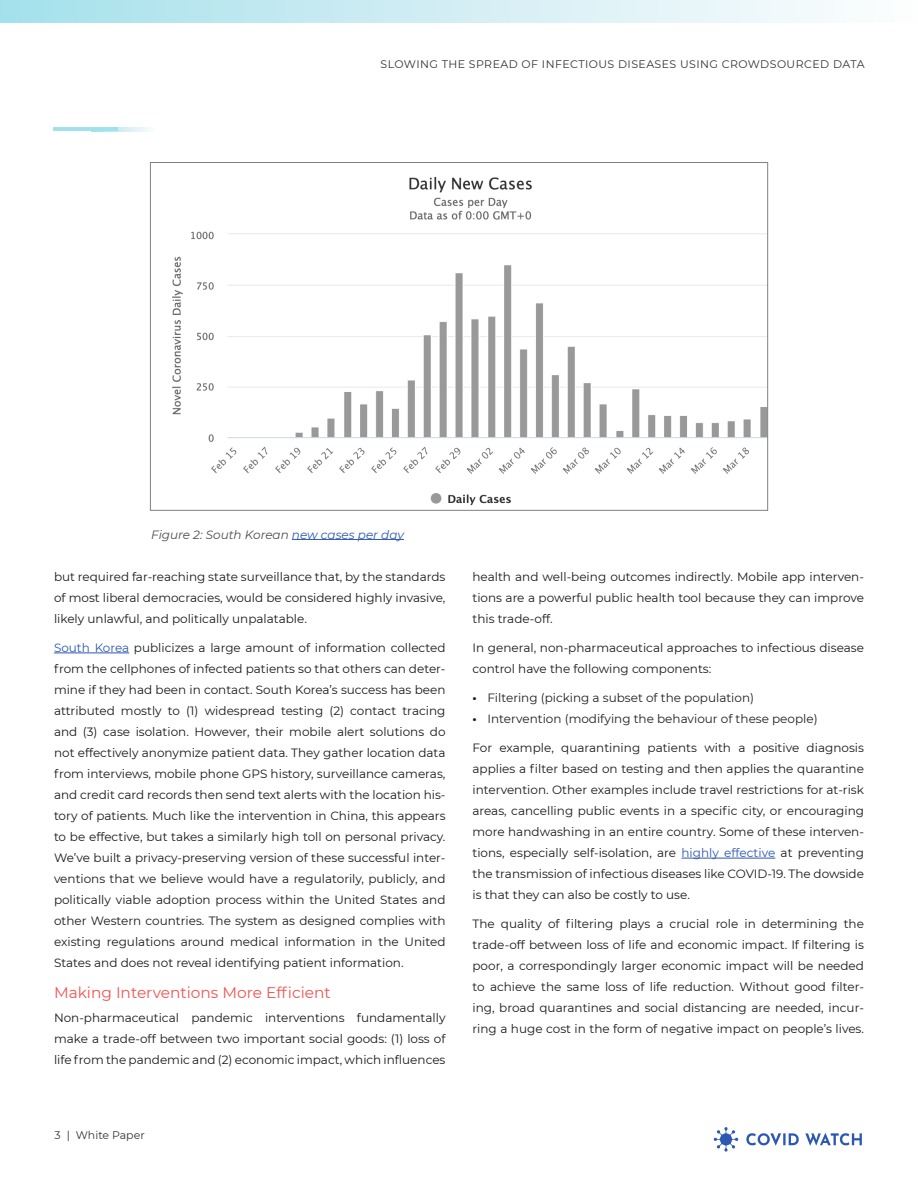
<style>
.page{position:relative;width:918px;height:1188px;background:#fff}
.page>*{position:absolute;margin:0;border:0;box-sizing:border-box;transform-origin:0 0}
.Header_2{font:15.3px "Montserrat";color:#f05452}
.t1{font:12px/21px "Montserrat";color:#1a1a1a;text-align:justify}
.t2{font:12px "Montserrat";color:#231f20}
.t3{font:italic 12px "Montserrat";color:#4d4d4d}
.t4{font:10.95px "Montserrat";letter-spacing:.04em;color:#333}
.t5{font:10.95px "Montserrat";color:#333}
.s1{color:#2c58b1}
.s2{font-weight:700}
</style>
<div class="page">
<svg style="left:714px;top:1127px;width:148px;height:25px"></svg>
<svg style="left:118px;top:127px;width:31px;height:4px"></svg>
<hr style="left:54px;top:127px;width:64px;height:4px;background:#a1e1ec">
<hr style="left:54px;top:653px;width:75px;height:1px;background:#2c58b1">
<hr style="left:682px;top:858px;width:93px;height:1px;background:#2c58b1">
<div style="left:0;top:0;width:918px;height:22px;background:linear-gradient(to right,#a6e0eb,#fefdfe)"></div>
<img style="left:172px;top:177px;width:594px;height:329px">
<hr style="left:292px;top:539px;width:112px;height:1px;background:#2c58b1">
<p class="t4" style="left:381px;top:57px;width:485px">SLOWING THE SPREAD OF INFECTIOUS DISEASES USING CROWDSOURCED DATA</p>
<p class="t3" style="left:151px;top:526px;width:254px">Figure 2: South Korean <span class="s1">new cases per day</span></p>
<p class="t1" style="left:54px;top:566px;width:393px">but required far-reaching state surveillance that, by the standards of most liberal democracies, would be considered highly invasive, likely unlawful, and politically unpalatable.</p>
<p class="t1" style="left:54px;top:637px;width:393px"><span class="s1">South Korea</span> publicizes a large amount of information collected from the cellphones of infected patients so that others can deter&shy;mine if they had been in contact. South Korea’s success has been attributed mostly to (1) widespread testing (2) contact tracing and (3) case isolation. However, their mobile alert solutions do not effectively anonymize patient data. They gather location data from interviews, mobile phone GPS history, surveillance cameras, and credit card records then send text alerts with the location his&shy;tory of patients. Much like the intervention in China, this appears to be effective, but takes a similarly high toll on personal privacy.<br>We’ve built a privacy-preserving version of these successful inter&shy;ventions that we believe would have a regulatorily, publicly, and politically viable adoption process within the United States and other Western countries. The system as designed complies with existing regulations around medical information in the United States and does not reveal identifying patient information.</p>
<p class="Header_2" style="left:54px;top:983px;width:278px">Making Interventions More Efficient</p>
<p class="t1" style="left:54px;top:1007px;width:393px">Non-pharmaceutical pandemic interventions fundamentally make a trade-off between two important social goods: (1) loss of life from the pandemic and (2) economic impact, which influences</p>
<p class="t5" style="left:55px;top:1128px;width:92px">3 | White Paper</p>
<p class="t1" style="left:472px;top:566px;width:393px">health and well-being outcomes indirectly. Mobile app interven&shy;tions are a powerful public health tool because they can improve this trade-off.</p>
<p class="t1" style="left:472px;top:637px;width:393px">In general, non-pharmaceutical approaches to infectious disease control have the following components:</p>
<p class="t2" style="left:472px;top:690px;width:283px"><span class="s2">•</span> Filtering (picking a subset of the population)</p>
<p class="t2" style="left:472px;top:711px;width:347px"><span class="s2">•</span> Intervention (modifying the behaviour of these people)</p>
<p class="t1" style="left:472px;top:737px;width:393px">For example, quarantining patients with a positive diagnosis applies a filter based on testing and then applies the quarantine intervention. Other examples include travel restrictions for at-risk areas, cancelling public events in a specific city, or encouraging more handwashing in an entire country. Some of these interven&shy;tions, especially self-isolation, are <span class="s1">highly effective</span> at preventing the transmission of infectious diseases like COVID-19. The dowside is that they can also be costly to use.</p>
<p class="t1" style="left:472px;top:913px;width:393px">The quality of filtering plays a crucial role in determining the trade-off between loss of life and economic impact. If filtering is poor, a correspondingly larger economic impact will be needed to achieve the same loss of life reduction. Without good filter&shy;ing, broad quarantines and social distancing are needed, incur&shy;ring a huge cost in the form of negative impact on people’s lives.</p>
</div>
